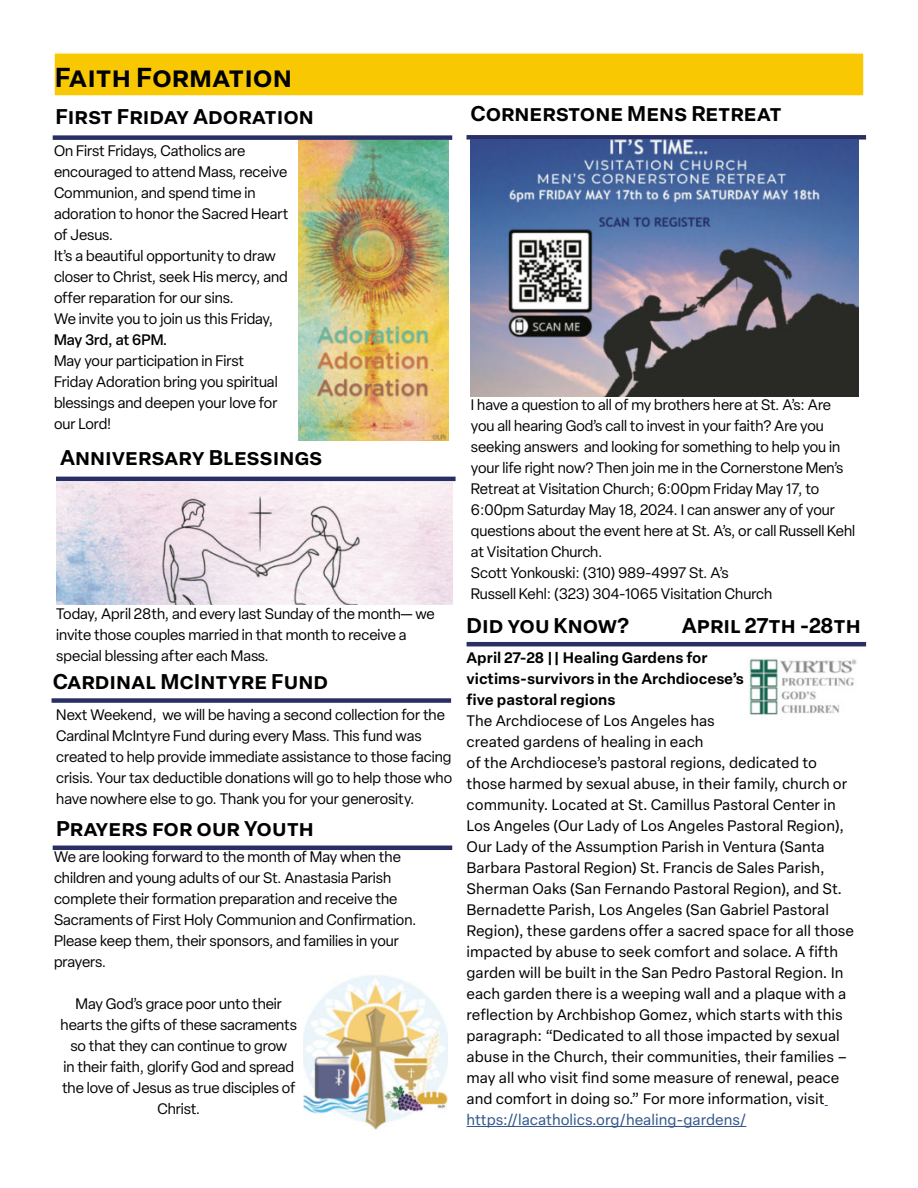
<style>
.page{position:relative;width:918px;height:1188px;background:#fff}
.page>*{position:absolute;margin:0;border:0;box-sizing:border-box;transform-origin:0 0}
.t1{font:600 27px "Elza Text";color:#000}
.t2{font:600 21px "Elza Text";color:#000}
.t3{font:15px/21px "Elza";color:#000}
.t4{font:15px/21px "Elza Text";color:#000}
.t5{font:600 15px/21px "Elza Text";color:#000}
.t6{font:15px "Elza Text";color:#30558a}
.t7{font:500 15px "Elza";color:#000}
</style>
<div class="page">
<div style="left:54px;top:53px;width:810px;height:43px;background:#f8c903"></div>
<div style="left:53px;top:52px;width:812px;height:45px;border:2px solid #fff"></div>
<div style="left:53px;top:135px;width:399px;height:5px;background:#292e64"></div>
<div style="left:467px;top:135px;width:399px;height:5px;background:#292e64"></div>
<hr style="left:467px;top:642px;width:399px;height:4px;background:#292e64">
<hr style="left:467px;top:1126px;width:279px;height:1px;background:#30558a">
<img style="left:471px;top:139px;width:388px;height:258px">
<img style="left:304px;top:975px;width:143px;height:155px">
<img style="left:747px;top:658px;width:110px;height:57px">
<hr style="left:53px;top:846px;width:399px;height:4px;background:#292e64">
<img style="left:298px;top:140px;width:151px;height:301px">
<hr style="left:56px;top:477px;width:400px;height:4px;background:#292e64">
<img style="left:56px;top:483px;width:396px;height:122px">
<div style="left:52px;top:698px;width:399px;height:5px;background:#292e64"></div>
<h1 class="t1" style="left:55px;top:56px;width:239px">Faith Formation</h1>
<h2 class="t2" style="left:55px;top:100px;width:260px">First Friday Adoration</h2>
<h2 class="t2" style="left:471px;top:97px;width:313px">Cornerstone Mens Retreat</h2>
<p class="t3" style="left:54px;top:140px;width:236px">On First Fridays, Catholics are encouraged to attend Mass, receive<br>Communion, and spend time in adoration to honor the Sacred Heart of Jesus.<br>It’s a beautiful opportunity to draw closer to Christ, seek His mercy, and offer reparation for our sins.<br>We invite you to join us this Friday,</p>
<p class="t7" style="left:54px;top:330px;width:115px">May 3rd, at 6PM.</p>
<p class="t3" style="left:54px;top:350px;width:225px">May your participation in First<br>Friday Adoration bring you spiritual blessings and deepen your love for our Lord!</p>
<h2 class="t2" style="left:60px;top:441px;width:264px">Anniversary Blessings</h2>
<p class="t3" style="left:56px;top:603px;width:380px">Today, April 28th, and every last Sunday of the month— we invite those couples married in that month to receive a special blessing after each Mass.</p>
<h2 class="t2" style="left:53px;top:665px;width:277px">Cardinal McIntyre Fund</h2>
<p class="t3" style="left:56px;top:704px;width:397px">Next Weekend, we will be having a second collection for the Cardinal McIntyre Fund during every Mass. This fund was created to help provide immediate assistance to those facing crisis. Your tax deductible donations will go to help those who have nowhere else to go. Thank you for your generosity.</p>
<h2 class="t2" style="left:56px;top:812px;width:259px">Prayers for our Youth</h2>
<p class="t3" style="left:54px;top:846px;width:364px">We are looking forward to the month of May when the children and young adults of our St. Anastasia Parish complete their formation preparation and receive the Sacraments of First Holy Communion and Confirmation.<br>Please keep them, their sponsors, and families in your prayers.</p>
<p class="t3" style="left:61px;top:993px;width:238px;text-align:center">May God’s grace poor unto their hearts the gifts of these sacraments so that they can continue to grow<br>in their faith, glorify God and spread the love of Jesus as true disciples of<br>Christ.</p>
<p class="t3" style="left:471px;top:394px;width:386px">I have a question to all of my brothers here at St. A’s: Are you all hearing God’s call to invest in your faith? Are you seeking answers and looking for something to help you in your life right now? Then join me in the Cornerstone Men’s Retreat at Visitation Church; 6:00pm Friday May 17, to 6:00pm Saturday May 18, 2024. I can answer any of your questions about the event here at St. A’s, or call Russell Kehl at Visitation Church.<br>Scott Yonkouski: (310) 989-4997 St. A’s<br>Russell Kehl: (323) 304-1065 Visitation Church</p>
<h2 class="t2" style="left:467px;top:609px;width:164px">Did you Know?</h2>
<h2 class="t2" style="left:682px;top:609px;width:180px">April 27th -28th</h2>
<p class="t5" style="left:467px;top:646px;width:279px">April 27-28 || Healing Gardens for victims-survivors in the Archdiocese’s five pastoral regions</p>
<p class="t4" style="left:467px;top:709px;width:389px">The Archdiocese of Los Angeles has<br>created gardens of healing in each<br>of the Archdiocese’s pastoral regions, dedicated to those harmed by sexual abuse, in their family, church or community. Located at St. Camillus Pastoral Center in Los Angeles (Our Lady of Los Angeles Pastoral Region), Our Lady of the Assumption Parish in Ventura (Santa Barbara Pastoral Region) St. Francis de Sales Parish, Sherman Oaks (San Fernando Pastoral Region), and St.<br>Bernadette Parish, Los Angeles (San Gabriel Pastoral Region), these gardens offer a sacred space for all those impacted by abuse to seek comfort and solace. A fifth garden will be built in the San Pedro Pastoral Region. In each garden there is a weeping wall and a plaque with a reflection by Archbishop Gomez, which starts with this paragraph: “Dedicated to all those impacted by sexual abuse in the Church, their communities, their families – may all who visit find some measure of renewal, peace and comfort in doing so.” For more information, visit</p>
<p class="t6" style="left:467px;top:1109px;width:281px">https://lacatholics.org/healing-gardens/</p>
</div>
